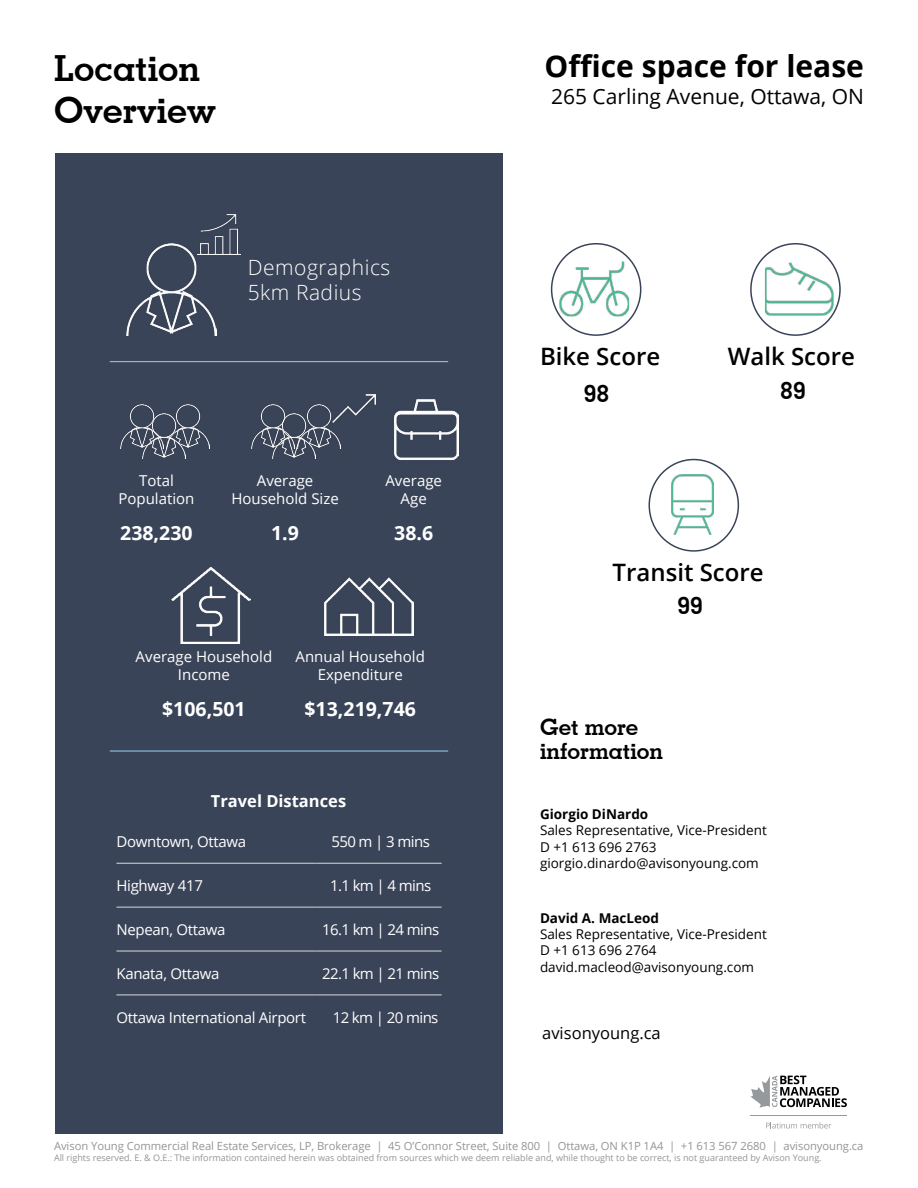
<style>
.page{position:relative;width:918px;height:1188px;background:#fff}
.page>*{position:absolute;margin:0;border:0;box-sizing:border-box;transform-origin:0 0}
.t1{font:700 36px/42px "Geometric Slab 703 BT";color:#000}
.t2{font:700 30px "Open Sans";color:#000}
.t3{font:600 24px "Open Sans";color:#000}
.t4{font:700 24px "Geometric Slab 703 BT";color:#000}
.t5{font:700 22.5px/24px "Geometric Slab 703 BT";color:#000}
.t6{font:21px "Open Sans";color:#000}
.t7{font:300 21px/25.2px "Open Sans";letter-spacing:.025em;color:#fff}
.t8{font:700 19.5px "Open Sans";color:#fff}
.t9{font:700 16.5px "Open Sans";color:#fff}
.t10{font:16.5px "Open Sans";color:#000}
.t11{font:15px "Open Sans";letter-spacing:-.02em;color:#fff}
.t12{font:15px/18px "Open Sans";color:#fff;text-align:center}
.t13{font:15px "Open Sans";letter-spacing:-.04em;color:#fff}
.t14{font:13.5px/16.2px "Open Sans";color:#000}
.t15{font:700 13.5px "Open Sans";color:#000}
.t16{font:11.25px "Open Sans";letter-spacing:-.005em;color:#939598}
.t17{font:9px "Open Sans";color:#939598}
</style>
<div class="page">
<div style="left:55px;top:154px;width:448px;height:980px;background:#3a4458"></div>
<hr style="left:110px;top:751px;width:338px;height:1px;background:#96d1f2">
<hr style="left:110px;top:361px;width:338px;height:1px;background:#96d1f2">
<hr style="left:116px;top:863px;width:200px;height:1px;background:#c7c9c8">
<hr style="left:316px;top:863px;width:126px;height:1px;background:#c7c9c8">
<hr style="left:116px;top:907px;width:200px;height:1px;background:#c7c9c8">
<hr style="left:316px;top:907px;width:126px;height:1px;background:#c7c9c8">
<hr style="left:116px;top:950px;width:200px;height:2px;background:#c7c9c8">
<hr style="left:316px;top:950px;width:126px;height:2px;background:#c7c9c8">
<hr style="left:116px;top:994px;width:200px;height:1px;background:#c7c9c8">
<hr style="left:316px;top:994px;width:126px;height:1px;background:#c7c9c8">
<svg style="left:750px;top:1075px;width:97px;height:33px"></svg>
<svg style="left:766px;top:1122px;width:65px;height:7px"></svg>
<hr style="left:750px;top:1115px;width:97px;height:1px;background:#96999c">
<img style="left:126px;top:243px;width:90px;height:93px">
<img style="left:197px;top:214px;width:43px;height:41px">
<img style="left:121px;top:404px;width:43px;height:45px">
<img style="left:166px;top:404px;width:44px;height:45px">
<img style="left:142px;top:414px;width:43px;height:44px">
<img style="left:251px;top:404px;width:43px;height:45px">
<img style="left:297px;top:404px;width:43px;height:44px">
<img style="left:273px;top:414px;width:43px;height:44px">
<img style="left:332px;top:394px;width:43px;height:28px">
<img style="left:394px;top:400px;width:65px;height:60px">
<img style="left:171px;top:567px;width:80px;height:77px">
<img style="left:325px;top:578px;width:89px;height:58px">
<img style="left:559px;top:262px;width:70px;height:54px">
<div style="left:551px;top:243px;width:90px;height:93px;border:2px solid #3a4458;border-radius:50%"></div>
<img style="left:765px;top:262px;width:69px;height:54px">
<div style="left:750px;top:243px;width:91px;height:93px;border:2px solid #3a4458;border-radius:50%"></div>
<img style="left:671px;top:475px;width:43px;height:60px">
<div style="left:649px;top:459px;width:90px;height:93px;border:2px solid #3a4458;border-radius:50%"></div>
<h1 class="t1" style="left:54px;top:47px;width:163px">Location<br>Overview</h1>
<h3 class="t7" style="left:248px;top:254px;width:144px">Demographics<br>5km Radius</h3>
<p class="t12" style="left:118px;top:472px;width:77px">Total<br>Population</p>
<h3 class="t8" style="left:120px;top:520px;width:74px">238,230</h3>
<p class="t12" style="left:231px;top:472px;width:109px">Average<br>Household Size</p>
<h3 class="t8" style="left:271px;top:520px;width:29px">1.9</h3>
<p class="t12" style="left:385px;top:472px;width:58px">Average<br>Age</p>
<h3 class="t8" style="left:394px;top:520px;width:40px">38.6</h3>
<p class="t12" style="left:136px;top:647px;width:138px">Average Household<br>Income</p>
<h3 class="t8" style="left:162px;top:695px;width:85px">$106,501</h3>
<p class="t12" style="left:296px;top:647px;width:131px">Annual Household<br>Expenditure</p>
<h3 class="t8" style="left:304px;top:695px;width:113px">$13,219,746</h3>
<p class="t9" style="left:211px;top:789px;width:137px">Travel Distances</p>
<p class="t11" style="left:116px;top:831px;width:131px">Downtown, Ottawa</p>
<p class="t11" style="left:331px;top:831px;width:100px">550 m | 3 mins</p>
<p class="t11" style="left:116px;top:875px;width:88px">Highway 417</p>
<p class="t11" style="left:330px;top:875px;width:103px">1.1 km | 4 mins</p>
<p class="t11" style="left:116px;top:919px;width:111px">Nepean, Ottawa</p>
<p class="t13" style="left:322px;top:919px;width:119px">16.1 km | 24 mins</p>
<p class="t11" style="left:116px;top:963px;width:105px">Kanata, Ottawa</p>
<p class="t13" style="left:322px;top:963px;width:119px">22.1 km | 21 mins</p>
<p class="t11" style="left:116px;top:1007px;width:191px">Ottawa International Airport</p>
<p class="t13" style="left:333px;top:1007px;width:107px">12 km | 20 mins</p>
<h2 class="t2" style="left:545px;top:45px;width:321px">Office space for lease</h2>
<h3 class="t6" style="left:551px;top:82px;width:314px">265 Carling Avenue, Ottawa, ON</h3>
<h3 class="t3" style="left:540px;top:340px;width:122px">Bike Score</h3>
<h3 class="t4" style="left:584px;top:379px;width:27px">98</h3>
<h3 class="t3" style="left:728px;top:340px;width:129px">Walk Score</h3>
<h3 class="t4" style="left:780px;top:376px;width:27px">89</h3>
<h3 class="t3" style="left:613px;top:555px;width:153px">Transit Score</h3>
<h3 class="t4" style="left:677px;top:591px;width:27px">99</h3>
<h3 class="t5" style="left:540px;top:714px;width:125px">Get more information</h3>
<p class="t15" style="left:540px;top:805px;width:110px">Giorgio DiNardo</p>
<p class="t14" style="left:540px;top:822px;width:228px">Sales Representative, Vice-President<br>D +1 613 696 2763 giorgio.dinardo@avisonyoung.com</p>
<p class="t15" style="left:540px;top:908px;width:121px">David A. MacLeod</p>
<p class="t14" style="left:540px;top:926px;width:228px">Sales Representative, Vice-President<br>D +1 613 696 2764 david.macleod@avisonyoung.com</p>
<p class="t10" style="left:542px;top:1021px;width:120px">avisonyoung.ca</p>
<p class="t16" style="left:54px;top:1138px;width:811px">Avison Young Commercial Real Estate Services, LP, Brokerage | 45 O’Connor Street, Suite 800 | Ottawa, ON K1P 1A4 | +1 613 567 2680 | avisonyoung.ca</p>
<p class="t17" style="left:54px;top:1151px;width:769px">All rights reserved. E. &amp; O.E.: The information contained herein was obtained from sources which we deem reliable and, while thought to be correct, is not guaranteed by Avison Young.</p>
</div>
